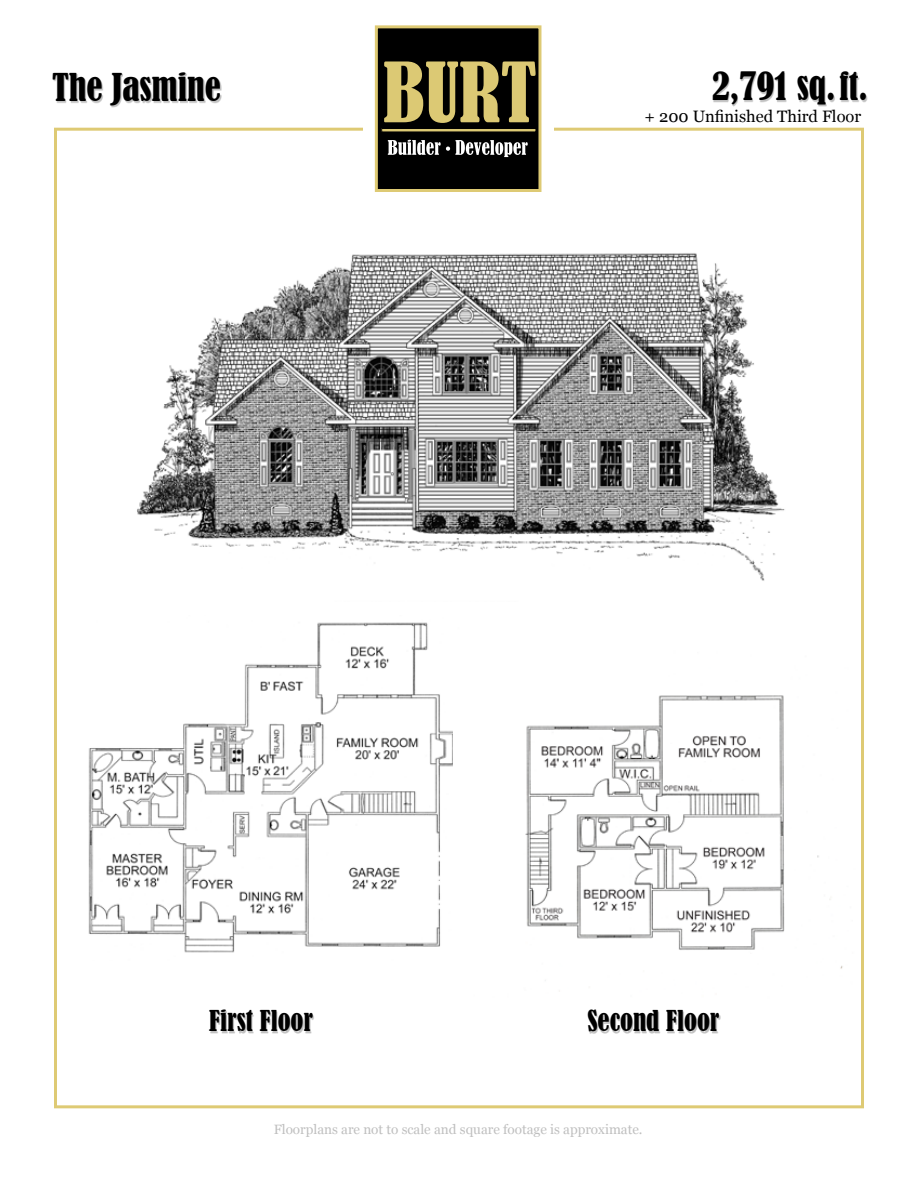
<style>
.page{position:relative;width:918px;height:1188px;background:#fff}
.page>*{position:absolute;margin:0;border:0;box-sizing:border-box;transform-origin:0 0}
.t1{font:condensed 36px "Bernard";color:#000}
.t2{font:condensed 27px "Bernard";color:#000}
.t3{font:16.5px "Georgia";color:#000}
.t4{font:13.5px "Georgia";color:#bfbfbf}
</style>
<div class="page">
<img style="left:88px;top:622px;width:365px;height:331px">
<img style="left:525px;top:695px;width:318px;height:297px">
<svg style="left:374px;top:25px;width:168px;height:167px;background:#4c4731"></svg>
<div style="left:45px;top:67px;width:270px;height:64px;background:#000;opacity:.25"></div>
<div style="left:604px;top:66px;width:306px;height:78px;background:#000;opacity:.25"></div>
<div style="left:131px;top:1006px;width:261px;height:63px;background:#000;opacity:.25"></div>
<div style="left:524px;top:1006px;width:260px;height:63px;background:#000;opacity:.25"></div>
<img style="left:137px;top:253px;width:648px;height:328px">
<h1 class="t1" style="left:52px;top:66px;width:170px">The Jasmine</h1>
<h1 class="t1" style="left:712px;top:65px;width:157px">2,791 sq. ft.</h1>
<p class="t3" style="left:645px;top:106px;width:218px">+ 200 Unfinished Third Floor</p>
<h2 class="t2" style="left:209px;top:1005px;width:105px">First Floor</h2>
<h2 class="t2" style="left:587px;top:1005px;width:134px">Second Floor</h2>
<p class="t4" style="left:274px;top:1121px;width:370px">Floorplans are not to scale and square footage is approximate.</p>
</div>
